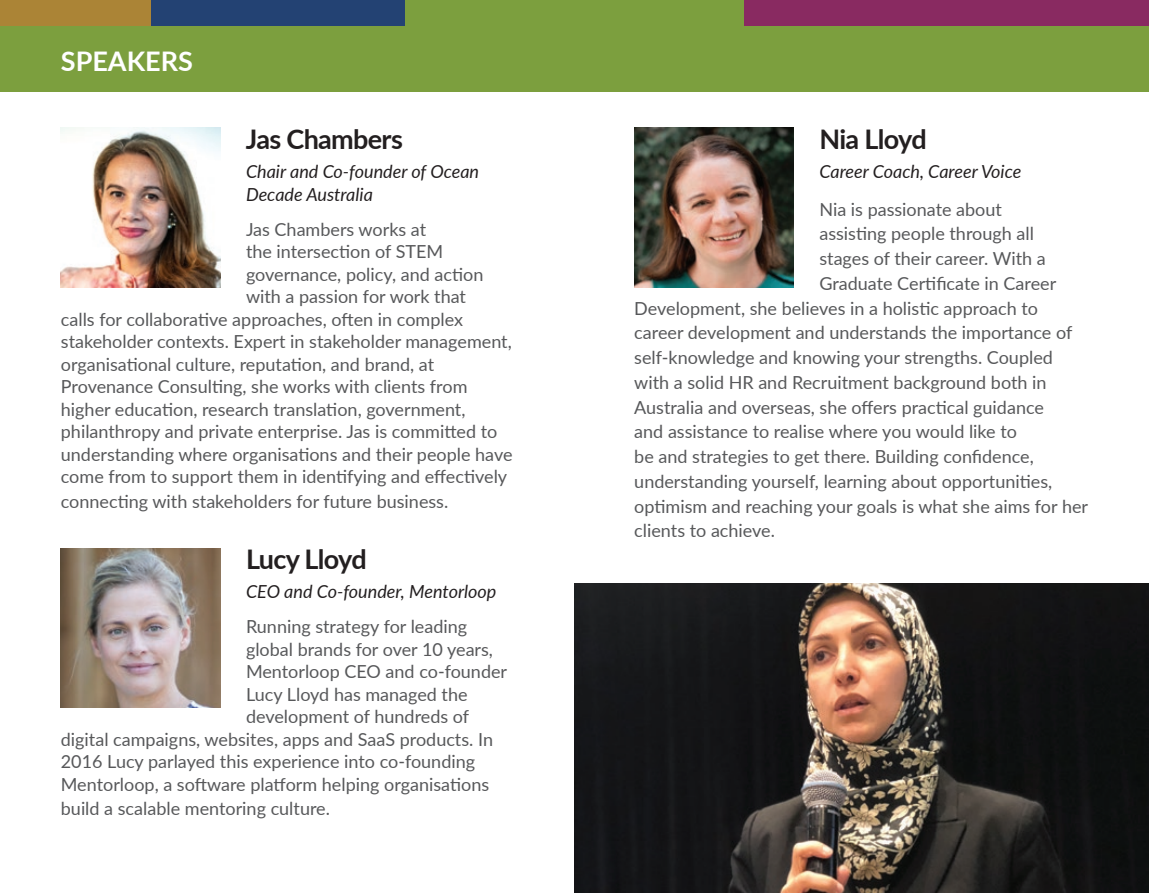
<style>
.page{position:relative;width:1149px;height:893px;background:#fff}
.page>*{position:absolute;margin:0;border:0;box-sizing:border-box;transform-origin:0 0}
.t1{font:700 27px "Lato";letter-spacing:-.025em;color:#231f20}
.t2{font:700 27px "Lato";color:#fff}
.t3{font:18px "Lato";color:#57585a}
.t4{font:italic 18px/22.5px "Lato";color:#231f20}
</style>
<div class="page">
<img style="left:574px;top:584px;width:574px;height:309px">
<div style="left:0;top:0;width:1148px;height:92px;background:#7c9f3e"></div>
<div style="left:743px;top:0;width:405px;height:26px;background:#892a61"></div>
<div style="left:150px;top:0;width:255px;height:26px;background:#234273"></div>
<div style="left:0;top:0;width:150px;height:26px;background:#ab8436"></div>
<img style="left:61px;top:128px;width:159px;height:159px">
<img style="left:61px;top:548px;width:159px;height:160px">
<img style="left:634px;top:128px;width:159px;height:159px">
<h1 class="t2" style="left:61px;top:42px;width:133px">SPEAKERS</h1>
<h1 class="t1" style="left:246px;top:120px;width:158px">Jas Chambers</h1>
<p class="t4" style="left:246px;top:160px;width:234px">Chair and Co-founder of Ocean<br>Decade Australia</p>
<p class="t3" style="left:246px;top:217px;width:182px">Jas Chambers works at</p>
<p class="t3" style="left:246px;top:239px;width:199px">the intersection of STEM</p>
<p class="t3" style="left:246px;top:262px;width:239px">governance, policy, and action</p>
<p class="t3" style="left:246px;top:284px;width:221px">with a passion for work that</p>
<p class="t3" style="left:61px;top:307px;width:403px">calls for collaborative approaches, often in complex</p>
<p class="t3" style="left:61px;top:329px;width:452px">stakeholder contexts. Expert in stakeholder management,</p>
<p class="t3" style="left:61px;top:352px;width:375px">organisational culture, reputation, and brand, at</p>
<p class="t3" style="left:61px;top:374px;width:408px">Provenance Consulting, she works with clients from</p>
<p class="t3" style="left:61px;top:397px;width:406px">higher education, research translation, government,</p>
<p class="t3" style="left:61px;top:419px;width:438px">philanthropy and private enterprise. Jas is committed to</p>
<p class="t3" style="left:61px;top:442px;width:453px">understanding where organisations and their people have</p>
<p class="t3" style="left:61px;top:464px;width:447px">come from to support them in identifying and effectively</p>
<p class="t3" style="left:61px;top:489px;width:389px">connecting with stakeholders for future business.</p>
<h1 class="t1" style="left:246px;top:539px;width:122px">Lucy Lloyd</h1>
<p class="t4" style="left:246px;top:579px;width:252px">CEO and Co-founder, Mentorloop</p>
<p class="t3" style="left:246px;top:614px;width:223px">Running strategy for leading</p>
<p class="t3" style="left:246px;top:636px;width:248px">global brands for over 10 years,</p>
<p class="t3" style="left:246px;top:659px;width:262px">Mentorloop CEO and co-founder</p>
<p class="t3" style="left:246px;top:681px;width:223px">Lucy Lloyd has managed the</p>
<p class="t3" style="left:246px;top:704px;width:225px">development of hundreds of</p>
<p class="t3" style="left:61px;top:726px;width:433px">digital campaigns, websites, apps and SaaS products. In</p>
<p class="t3" style="left:61px;top:749px;width:415px">2016 Lucy parlayed this experience into co-founding</p>
<p class="t3" style="left:61px;top:771px;width:430px">Mentorloop, a software platform helping organisations</p>
<p class="t3" style="left:61px;top:796px;width:270px">build a scalable mentoring culture.</p>
<h1 class="t1" style="left:819px;top:120px;width:109px">Nia Lloyd</h1>
<p class="t4" style="left:819px;top:160px;width:203px">Career Coach, Career Voice</p>
<p class="t3" style="left:819px;top:196px;width:184px">Nia is passionate about</p>
<p class="t3" style="left:819px;top:221px;width:216px">assisting people through all</p>
<p class="t3" style="left:819px;top:246px;width:228px">stages of their career. With a</p>
<p class="t3" style="left:819px;top:271px;width:238px">Graduate Certificate in Career</p>
<p class="t3" style="left:634px;top:295px;width:405px">Development, she believes in a holistic approach to</p>
<p class="t3" style="left:634px;top:320px;width:439px">career development and understands the importance of</p>
<p class="t3" style="left:634px;top:345px;width:420px">self-knowledge and knowing your strengths. Coupled</p>
<p class="t3" style="left:634px;top:370px;width:413px">with a solid HR and Recruitment background both in</p>
<p class="t3" style="left:634px;top:394px;width:411px">Australia and overseas, she offers practical guidance</p>
<p class="t3" style="left:634px;top:419px;width:384px">and assistance to realise where you would like to</p>
<p class="t3" style="left:634px;top:444px;width:401px">be and strategies to get there. Building confidence,</p>
<p class="t3" style="left:634px;top:469px;width:419px">understanding yourself, learning about opportunities,</p>
<p class="t3" style="left:634px;top:493px;width:455px">optimism and reaching your goals is what she aims for her</p>
<p class="t3" style="left:634px;top:518px;width:142px">clients to achieve.</p>
</div>
